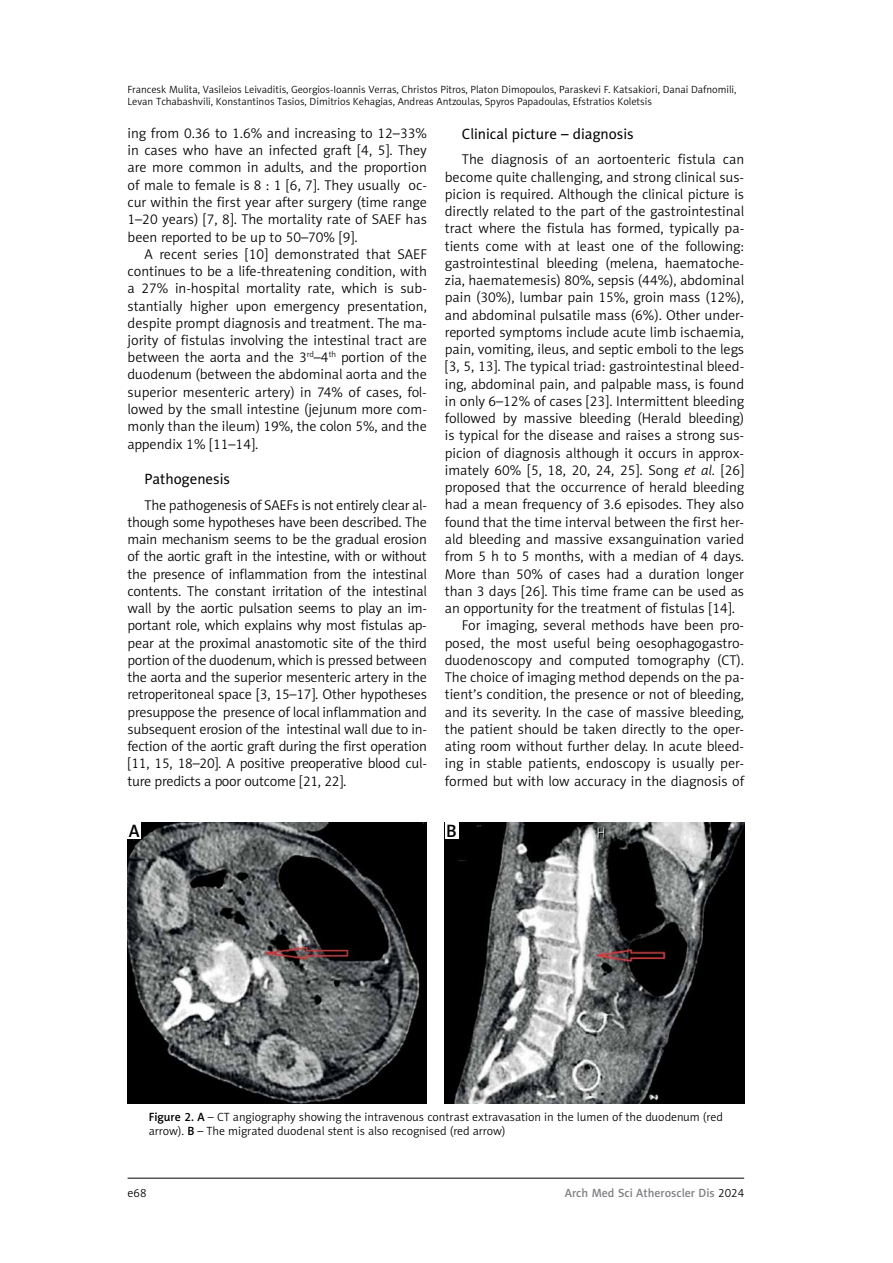
<style>
.page{position:relative;width:893px;height:1263px;background:#fff}
.page>*{position:absolute;margin:0;border:0;box-sizing:border-box;transform-origin:0 0}
.t1{font:18px "Naomi Sans EFN Medium";color:#000}
.t2{font:15px "Naomi Sans EFN";color:#000}
.t3{font:14.25px/17.2px "Naomi Sans EFN Light";color:#000;text-align:justify}
.t4{font:12px/14.4px "Naomi Sans EFN Light";color:#000}
.t5{font:12px "Naomi Sans EFN Medium";color:#808285}
.t6{font:10.5px/12.6px "Naomi Sans EFN Light";color:#000}
.s1{font-style:italic}
.s2{font-family:"Naomi Sans EFN Medium"}
.s3{font-family:"Naomi Sans EFN Light";color:#000}
</style>
<div class="page">
<hr style="left:128px;top:1178px;width:616px;height:1px;background:#000">
<img style="left:128px;top:822px;width:299px;height:282px">
<img style="left:445px;top:822px;width:299px;height:282px">
<div style="left:128px;top:822px;width:13px;height:16px;background:#fff"></div>
<div style="left:445px;top:822px;width:13px;height:16px;background:#fff"></div>
<p class="t6" style="left:128px;top:83px;width:610px">Francesk Mulita, Vasileios Leivaditis, Georgios-Ioannis Verras, Christos Pitros, Platon Dimopoulos, Paraskevi F. Katsakiori, Danai Dafnomili,<br>Levan Tchabashvili, Konstantinos Tasios, Dimitrios Kehagias, Andreas Antzoulas, Spyros Papadoulas, Efstratios Koletsis</p>
<p class="t3" style="left:128px;top:124px;width:301px">ing from 0.36 to 1.6% and increasing to 12–33% in cases who have an infected graft [4, 5]. They are more common in adults, and the proportion of male to female is 8 : 1 [6, 7]. They usually oc&shy;cur within the first year after surgery (time range 1–20 years) [7, 8]. The mortality rate of SAEF has been reported to be up to 50–70% [9].</p>
<p class="t3" style="left:128px;top:245px;width:301px;text-indent:17px">A recent series [10] demonstrated that SAEF continues to be a life-threatening condition, with a 27% in-hospital mortality rate, which is sub&shy;stantially higher upon emergency presentation, despite prompt diagnosis and treatment. The ma&shy;jority of fistulas involving the intestinal tract are between the aorta and the 3<sup>rd</sup>–4<sup>th</sup> portion of the duodenum (between the abdominal aorta and the superior mesenteric artery) in 74% of cases, fol&shy;lowed by the small intestine (jejunum more com&shy;monly than the ileum) 19%, the colon 5%, and the appendix 1% [11–14].</p>
<p class="t2" style="left:145px;top:469px;width:87px">Pathogenesis</p>
<p class="t3" style="left:128px;top:496px;width:301px;text-indent:17px">The pathogenesis of SAEFs is not entirely clear al&shy;though some hypotheses have been described. The main mechanism seems to be the gradual erosion of the aortic graft in the intestine, with or without the presence of inflammation from the intestinal contents. The constant irritation of the intestinal wall by the aortic pulsation seems to play an im&shy;portant role, which explains why most fistulas ap&shy;pear at the proximal anastomotic site of the third portion of the duodenum, which is pressed between the aorta and the superior mesenteric artery in the retroperitoneal space [3, 15–17]. Other hypotheses presuppose the presence of local inflammation and subsequent erosion of the intestinal wall due to in&shy;fection of the aortic graft during the first operation [11, 15, 18–20]. A positive preoperative blood cul&shy;ture predicts a poor outcome [21, 22].</p>
<p class="t2" style="left:462px;top:124px;width:173px">Clinical picture – diagnosis</p>
<p class="t3" style="left:462px;top:151px;width:284px">The diagnosis of an aortoenteric fistula can</p>
<p class="t3" style="left:445px;top:168px;width:301px">become quite challenging, and strong clinical sus-</p>
<p class="t3" style="left:445px;top:185px;width:301px">picion is required. Although the clinical picture is</p>
<p class="t3" style="left:445px;top:203px;width:301px">directly related to the part of the gastrointestinal</p>
<p class="t3" style="left:445px;top:220px;width:301px">tract where the fistula has formed, typically pa-</p>
<p class="t3" style="left:445px;top:237px;width:301px">tients come with at least one of the following:</p>
<p class="t3" style="left:445px;top:254px;width:301px">gastrointestinal bleeding (melena, haematoche-</p>
<p class="t3" style="left:445px;top:272px;width:301px">zia, haematemesis) 80%, sepsis (44%), abdominal</p>
<p class="t3" style="left:445px;top:289px;width:301px">pain (30%), lumbar pain 15%, groin mass (12%),</p>
<p class="t3" style="left:445px;top:306px;width:301px">and abdominal pulsatile mass (6%). Other under-</p>
<p class="t3" style="left:445px;top:323px;width:301px">reported symptoms include acute limb ischaemia,</p>
<p class="t3" style="left:445px;top:341px;width:301px">pain, vomiting, ileus, and septic emboli to the legs</p>
<p class="t3" style="left:445px;top:358px;width:301px">[3, 5, 13]. The typical triad: gastrointestinal bleed-</p>
<p class="t3" style="left:445px;top:375px;width:301px">ing, abdominal pain, and palpable mass, is found</p>
<p class="t3" style="left:445px;top:392px;width:301px">in only 6–12% of cases [23]. Intermittent bleeding</p>
<p class="t3" style="left:445px;top:410px;width:301px">followed by massive bleeding (Herald bleeding)</p>
<p class="t3" style="left:445px;top:427px;width:301px">is typical for the disease and raises a strong sus-</p>
<p class="t3" style="left:445px;top:444px;width:301px">picion of diagnosis although it occurs in approx-</p>
<p class="t3" style="left:445px;top:461px;width:301px">imately 60% [5, 18, 20, 24, 25]. Song <span class="s1">et al.</span> [26]</p>
<p class="t3" style="left:445px;top:479px;width:301px">proposed that the occurrence of herald bleeding</p>
<p class="t3" style="left:445px;top:496px;width:301px">had a mean frequency of 3.6 episodes. They also</p>
<p class="t3" style="left:445px;top:513px;width:301px">found that the time interval between the first her-</p>
<p class="t3" style="left:445px;top:530px;width:301px">ald bleeding and massive exsanguination varied</p>
<p class="t3" style="left:445px;top:548px;width:301px">from 5 h to 5 months, with a median of 4 days.</p>
<p class="t3" style="left:445px;top:565px;width:301px">More than 50% of cases had a duration longer</p>
<p class="t3" style="left:445px;top:582px;width:301px">than 3 days [26]. This time frame can be used as</p>
<p class="t3" style="left:445px;top:599px;width:292px">an opportunity for the treatment of fistulas [14].</p>
<p class="t3" style="left:462px;top:617px;width:284px">For imaging, several methods have been pro-</p>
<p class="t3" style="left:445px;top:634px;width:301px">posed, the most useful being oesophagogastro-</p>
<p class="t3" style="left:445px;top:651px;width:301px">duodenoscopy and computed tomography (CT).</p>
<p class="t3" style="left:445px;top:669px;width:301px">The choice of imaging method depends on the pa-</p>
<p class="t3" style="left:445px;top:686px;width:301px">tient’s condition, the presence or not of bleeding,</p>
<p class="t3" style="left:445px;top:703px;width:301px">and its severity. In the case of massive bleeding,</p>
<p class="t3" style="left:445px;top:720px;width:301px">the patient should be taken directly to the oper-</p>
<p class="t3" style="left:445px;top:738px;width:301px">ating room without further delay. In acute bleed-</p>
<p class="t3" style="left:445px;top:755px;width:301px">ing in stable patients, endoscopy is usually per-</p>
<p class="t3" style="left:445px;top:772px;width:301px">formed but with low accuracy in the diagnosis of</p>
<p class="t1" style="left:129px;top:820px;width:12px">A</p>
<p class="t1" style="left:446px;top:820px;width:12px">B</p>
<p class="t4" style="left:149px;top:1110px;width:576px"><span class="s2">Figure 2. A</span> – CT angiography showing the intravenous contrast extravasation in the lumen of the duodenum (red arrow). <span class="s2">B</span> – The migrated duodenal stent is also recognised (red arrow)</p>
<p class="t4" style="left:128px;top:1186px;width:20px">e68</p>
<p class="t5" style="left:565px;top:1186px;width:181px">Arch Med Sci Atheroscler Dis <span class="s3">2024</span></p>
</div>
